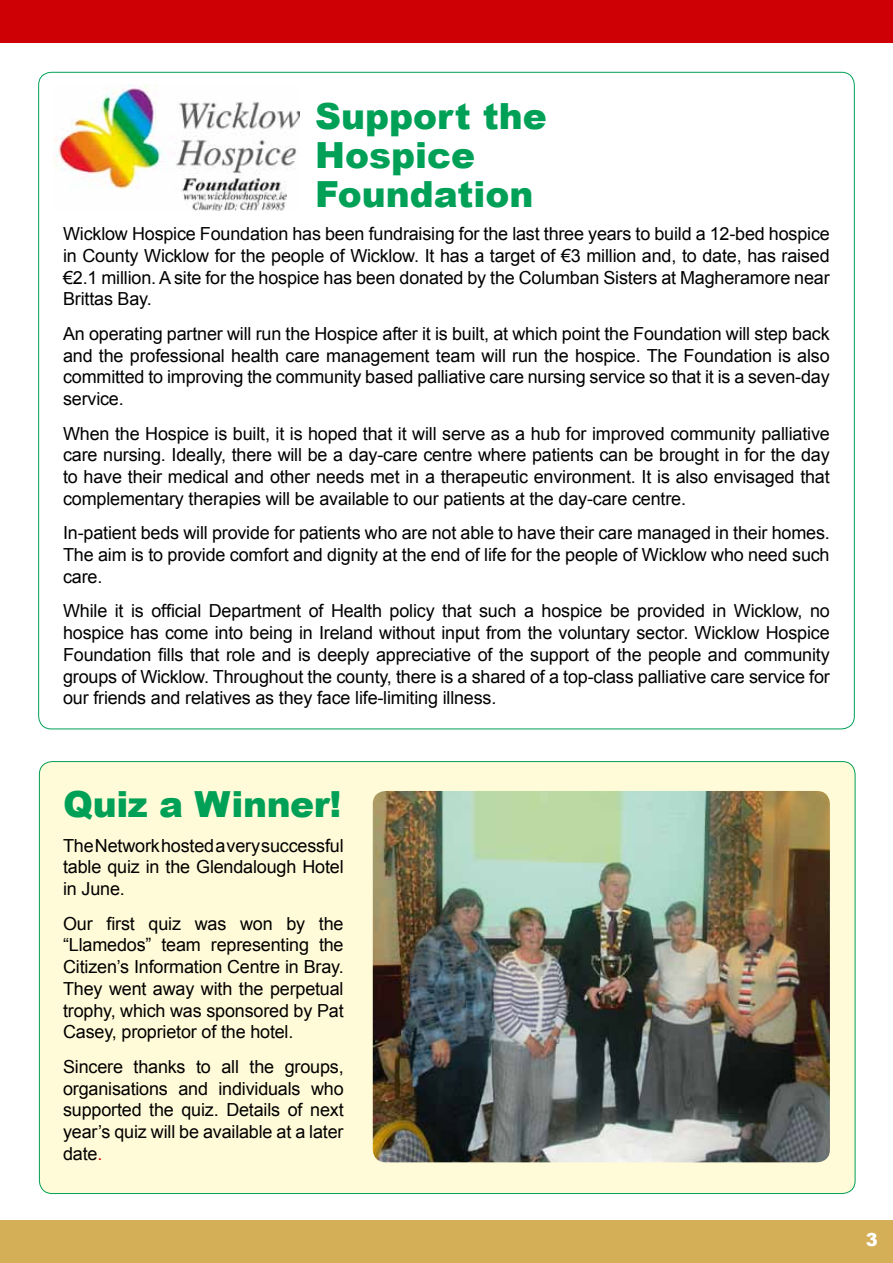
<style>
.page{position:relative;width:893px;height:1263px;background:#fff}
.page>*{position:absolute;margin:0;border:0;box-sizing:border-box;transform-origin:0 0}
.t1{font:900 36px/39px "Arial";color:#00a057}
.t2{font:18px/21.8px "Arial";letter-spacing:-.01em;color:#000;text-align:justify}
.t3{font:900 18px "Arial";color:#fff}
.s1{font-size:17.7px;color:#ce0006}
</style>
<div class="page">
<div style="left:39px;top:761px;width:816px;height:432px;background:#fffbd8;border-radius:13px"></div>
<div style="left:0;top:0;width:893px;height:43px;background:#ce0006"></div>
<div style="left:0;top:1220px;width:893px;height:43px;background:#d5af58"></div>
<img style="left:54px;top:85px;width:246px;height:125px">
<img style="left:373px;top:791px;width:457px;height:371px">
<h1 class="t1" style="left:315px;top:97px;width:233px">Support the<br>Hospice<br>Foundation</h1>
<p class="t2" style="left:63px;top:223px;width:768px">Wicklow Hospice Foundation has been fundraising for the last three years to build a 12-bed hospice in County Wicklow for the people of Wicklow. It has a target of €3 million and, to date, has raised €2.1 million. A site for the hospice has been donated by the Columban Sisters at Magheramore near Brittas Bay.</p>
<p class="t2" style="left:63px;top:323px;width:768px">An operating partner will run the Hospice after it is built, at which point the Foundation will step back and the professional health care management team will run the hospice. The Foundation is also committed to improving the community based palliative care nursing service so that it is a seven-day service.</p>
<p class="t2" style="left:63px;top:422px;width:768px">When the Hospice is built, it is hoped that it will serve as a hub for improved community palliative care nursing. Ideally, there will be a day-care centre where patients can be brought in for the day to have their medical and other needs met in a therapeutic environment. It is also envisaged that complementary therapies will be available to our patients at the day-care centre.</p>
<p class="t2" style="left:63px;top:522px;width:768px">In-patient beds will provide for patients who are not able to have their care managed in their homes.<br>The aim is to provide comfort and dignity at the end of life for the people of Wicklow who need such care.</p>
<p class="t2" style="left:63px;top:600px;width:768px">While it is official Department of Health policy that such a hospice be provided in Wicklow, no hospice has come into being in Ireland without input from the voluntary sector. Wicklow Hospice Foundation fills that role and is deeply appreciative of the support of the people and community groups of Wicklow. Throughout the county, there is a shared of a top-class palliative care service for our friends and relatives as they face life-limiting illness.</p>
<h1 class="t1" style="left:63px;top:785px;width:280px">Quiz a Winner!</h1>
<p class="t2" style="left:63px;top:835px;width:282px">The Network hosted a very successful table quiz in the Glendalough Hotel in June.</p>
<p class="t2" style="left:63px;top:913px;width:282px">Our first quiz was won by the “Llamedos” team representing the Citizen’s Information Centre in Bray.<br>They went away with the perpetual trophy, which was sponsored by Pat Casey, proprietor of the hotel.</p>
<p class="t2" style="left:63px;top:1056px;width:282px">Sincere thanks to all the groups, organisations and individuals who supported the quiz. Details of next year’s quiz will be available at a later date<span class="s1">.</span></p>
<p class="t3" style="left:866px;top:1230px;width:14px">3</p>
</div>
